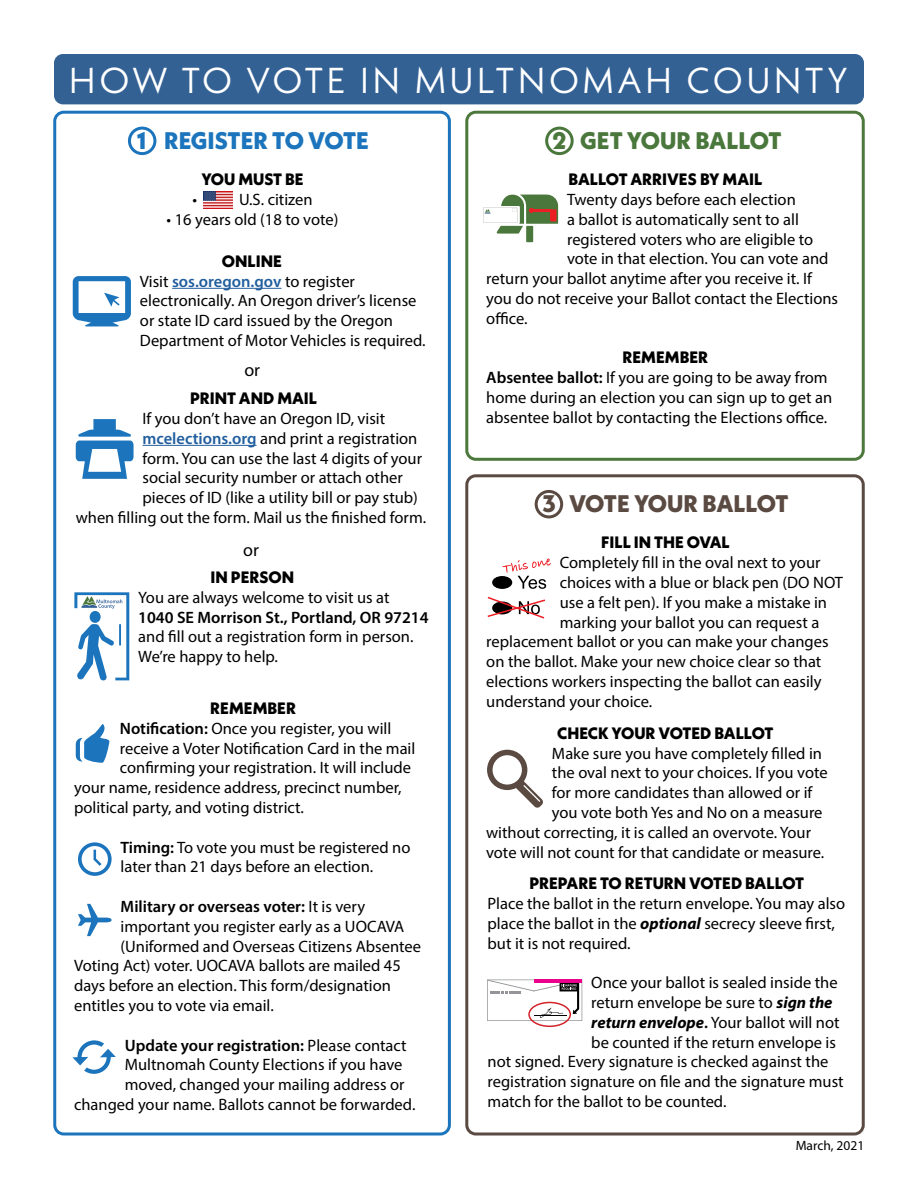
<style>
.page{position:relative;width:918px;height:1188px;background:#fff}
.page>*{position:absolute;margin:0;border:0;box-sizing:border-box;transform-origin:0 0}
.t1{font:36px "Neue Kabel";letter-spacing:.09em;color:#fff}
.t2{font:800 24px "Neue Kabel";color:#1c75bc}
.t3{font:800 24px "Neue Kabel";letter-spacing:-.015em;color:#5a4a42}
.t4{font:800 24px "Neue Kabel";color:#4a773b}
.t5{font:18px "Myriad Pro";color:#000}
.t6{font:16.5px/19.8px "Myriad Pro";color:#000}
.t7{font:800 16.5px "Neue Kabel";color:#000}
.t8{font:600 16.5px "Myriad Pro";color:#000}
.t9{font:13.5px "Myriad Pro";color:#000}
.s1{font-weight:600;color:#215e9e}
.s2{font-weight:600}
.s3{font-weight:400}
.s4{font-weight:700;font-style:italic}
</style>
<div class="page">
<div style="left:53px;top:111px;width:398px;height:1025px;border:3px solid #1c75bc;border-radius:9px"></div>
<div style="left:465px;top:111px;width:400px;height:350px;border:3px solid #4c783b;border-radius:9px"></div>
<div style="left:465px;top:474px;width:400px;height:662px;border:3px solid #5a4a42;border-radius:9px"></div>
<div style="left:54px;top:54px;width:810px;height:50px;background:#336194;border-radius:9px"></div>
<hr style="left:172px;top:288px;width:110px;height:1px;background:#215e9e">
<svg style="left:73px;top:276px;width:58px;height:50px"></svg>
<svg style="left:74px;top:592px;width:55px;height:88px"></svg>
<img style="left:203px;top:192px;width:29px;height:16px">
<svg style="left:78px;top:904px;width:34px;height:32px"></svg>
<svg style="left:78px;top:842px;width:34px;height:34px"></svg>
<hr style="left:143px;top:445px;width:114px;height:1px;background:#215e9e">
<svg style="left:76px;top:419px;width:58px;height:60px"></svg>
<div style="left:128px;top:127px;width:28px;height:28px;border:3px solid #1c75bc;border-radius:50%"></div>
<div style="left:545px;top:127px;width:29px;height:28px;border:3px solid #4a773b;border-radius:50%"></div>
<div style="left:535px;top:490px;width:28px;height:28px;border:3px solid #5a4a42;border-radius:50%"></div>
<svg style="left:72px;top:1040px;width:44px;height:34px"></svg>
<svg style="left:76px;top:724px;width:33px;height:39px"></svg>
<svg style="left:483px;top:194px;width:75px;height:40px"></svg>
<div style="left:526px;top:226px;width:7px;height:16px;background:#4a773b"></div>
<div style="left:492px;top:576px;width:20px;height:13px;background:#000;border-radius:50%"></div>
<svg style="left:488px;top:597px;width:57px;height:22px"></svg>
<svg style="left:502px;top:558px;width:49px;height:31px"></svg>
<svg style="left:487px;top:750px;width:56px;height:58px"></svg>
<svg style="left:487px;top:980px;width:95px;height:41px"></svg>
<div style="left:528px;top:1002px;width:43px;height:25px;border:2px solid #d2232a;border-radius:50%"></div>
<p class="t1" style="left:69px;top:57px;width:781px">HOW TO VOTE IN MULTNOMAH COUNTY</p>
<p class="t2" style="left:137px;top:126px;width:234px">1 REGISTER TO VOTE</p>
<p class="t4" style="left:553px;top:126px;width:230px">2 GET YOUR BALLOT</p>
<p class="t7" style="left:201px;top:169px;width:104px">YOU MUST BE</p>
<p class="t6" style="left:192px;top:189px;width:6px">•</p>
<p class="t6" style="left:239px;top:189px;width:75px">U.S. citizen</p>
<p class="t6" style="left:167px;top:209px;width:173px">• 16 years old (18 to vote)</p>
<p class="t7" style="left:222px;top:251px;width:62px">ONLINE</p>
<p class="t6" style="left:140px;top:271px;width:287px">Visit <span class="s1">sos.oregon.gov</span> to register electronically. An Oregon driver’s license or state ID card issued by the Oregon Department of Motor Vehicles is required.</p>
<p class="t5" style="left:244px;top:359px;width:17px">or</p>
<p class="t7" style="left:190px;top:388px;width:129px">PRINT AND MAIL</p>
<p class="t6" style="left:143px;top:408px;width:244px">If you don’t have an Oregon ID, visit</p>
<p class="t6" style="left:143px;top:428px;width:276px"><span class="s1">mcelections.org</span> and print a registration</p>
<p class="t6" style="left:143px;top:448px;width:281px">form. You can use the last 4 digits of your</p>
<p class="t6" style="left:143px;top:468px;width:262px">social security number or attach other</p>
<p class="t6" style="left:143px;top:487px;width:277px">pieces of ID (like a utility bill or pay stub)</p>
<p class="t6" style="left:76px;top:507px;width:352px">when filling out the form. Mail us the finished form.</p>
<p class="t5" style="left:243px;top:539px;width:17px">or</p>
<p class="t7" style="left:210px;top:567px;width:85px">IN PERSON</p>
<p class="t6" style="left:138px;top:587px;width:253px">You are always welcome to visit us at</p>
<p class="t6" style="left:138px;top:607px;width:292px"><span class="s2">1040 SE Morrison St., Portland, OR 97214 </span>and fill out a registration form in person.<br>We’re happy to help.</p>
<p class="t7" style="left:210px;top:698px;width:87px">REMEMBER</p>
<p class="t6" style="left:120px;top:718px;width:273px"><span class="s2">Notification:</span> Once you register, you will</p>
<p class="t6" style="left:120px;top:738px;width:297px">receive a Voter Notification Card in the mail</p>
<p class="t6" style="left:120px;top:758px;width:293px">confirming your registration. It will include</p>
<p class="t6" style="left:74px;top:778px;width:329px">your name, residence address, precinct number,</p>
<p class="t6" style="left:74px;top:797px;width:231px">political party, and voting district.</p>
<p class="t6" style="left:121px;top:837px;width:291px"><span class="s2">Timing:</span> To vote you must be registered no later than 21 days before an election.</p>
<p class="t8" style="left:121px;top:896px;width:246px">Military or overseas voter: <span class="s3">It is very</span></p>
<p class="t6" style="left:121px;top:916px;width:285px">important you register early as a UOCAVA</p>
<p class="t6" style="left:121px;top:936px;width:302px">(Uniformed and Overseas Citizens Absentee</p>
<p class="t6" style="left:74px;top:956px;width:328px">Voting Act) voter. UOCAVA ballots are mailed 45</p>
<p class="t6" style="left:74px;top:976px;width:318px">days before an election. This form/designation</p>
<p class="t6" style="left:74px;top:995px;width:201px">entitles you to vote via email.</p>
<p class="t8" style="left:125px;top:1035px;width:283px">Update your registration: <span class="s3">Please contact</span></p>
<p class="t6" style="left:125px;top:1055px;width:279px">Multnomah County Elections if you have</p>
<p class="t6" style="left:125px;top:1075px;width:281px">moved, changed your mailing address or</p>
<p class="t6" style="left:74px;top:1094px;width:343px">changed your name. Ballots cannot be forwarded.</p>
<p class="t7" style="left:569px;top:169px;width:195px">BALLOT ARRIVES BY MAIL</p>
<p class="t6" style="left:567px;top:189px;width:230px">Twenty days before each election</p>
<p class="t6" style="left:567px;top:209px;width:233px">a ballot is automatically sent to all</p>
<p class="t6" style="left:567px;top:229px;width:248px">registered voters who are eligible to</p>
<p class="t6" style="left:567px;top:249px;width:263px">vote in that election. You can vote and</p>
<p class="t6" style="left:486px;top:268px;width:327px">return your ballot anytime after you receive it. If</p>
<p class="t6" style="left:486px;top:288px;width:353px">you do not receive your Ballot contact the Elections</p>
<p class="t6" style="left:486px;top:308px;width:43px">office.</p>
<p class="t7" style="left:623px;top:347px;width:87px">REMEMBER</p>
<p class="t6" style="left:486px;top:367px;width:347px"><span class="s2">Absentee ballot:</span> If you are going to be away from home during an election you can sign up to get an absentee ballot by contacting the Elections office.</p>
<p class="t3" style="left:542px;top:489px;width:248px">3 VOTE YOUR BALLOT</p>
<p class="t7" style="left:601px;top:532px;width:130px">FILL IN THE OVAL</p>
<p class="t6" style="left:560px;top:553px;width:262px">Completely fill in the oval next to your</p>
<p class="t6" style="left:560px;top:572px;width:285px">choices with a blue or black pen (DO NOT</p>
<p class="t6" style="left:560px;top:592px;width:269px">use a felt pen). If you make a mistake in</p>
<p class="t6" style="left:560px;top:612px;width:261px">marking your ballot you can request a</p>
<p class="t6" style="left:486px;top:632px;width:344px">replacement ballot or you can make your changes</p>
<p class="t6" style="left:486px;top:652px;width:337px">on the ballot. Make your new choice clear so that</p>
<p class="t6" style="left:486px;top:671px;width:337px">elections workers inspecting the ballot can easily</p>
<p class="t6" style="left:486px;top:691px;width:168px">understand your choice.</p>
<p class="t7" style="left:557px;top:723px;width:218px">CHECK YOUR VOTED BALLOT</p>
<p class="t6" style="left:552px;top:743px;width:272px">Make sure you have completely filled in</p>
<p class="t6" style="left:552px;top:763px;width:277px">the oval next to your choices. If you vote</p>
<p class="t6" style="left:552px;top:782px;width:262px">for more candidates than allowed or if</p>
<p class="t6" style="left:552px;top:802px;width:272px">you vote both Yes and No on a measure</p>
<p class="t6" style="left:486px;top:822px;width:326px">without correcting, it is called an overvote. Your</p>
<p class="t6" style="left:486px;top:842px;width:340px">vote will not count for that candidate or measure.</p>
<p class="t7" style="left:529px;top:873px;width:276px">PREPARE TO RETURN VOTED BALLOT</p>
<p class="t6" style="left:488px;top:893px;width:359px">Place the ballot in the return envelope. You may also place the ballot in the <span class="s4">optional</span> secrecy sleeve first, but it is not required.</p>
<p class="t6" style="left:591px;top:973px;width:248px">Once your ballot is sealed inside the</p>
<p class="t6" style="left:591px;top:992px;width:243px">return envelope be sure to <span class="s4">sign the</span></p>
<p class="t6" style="left:591px;top:1012px;width:250px"><span class="s4">return envelope</span><span class="s2">.</span> Your ballot will not</p>
<p class="t6" style="left:591px;top:1032px;width:246px">be counted if the return envelope is</p>
<p class="t6" style="left:488px;top:1052px;width:342px">not signed. Every signature is checked against the</p>
<p class="t6" style="left:488px;top:1072px;width:358px">registration signature on file and the signature must</p>
<p class="t6" style="left:488px;top:1091px;width:240px">match for the ballot to be counted.</p>
<p class="t9" style="left:796px;top:1137px;width:70px">March, 2021</p>
</div>
